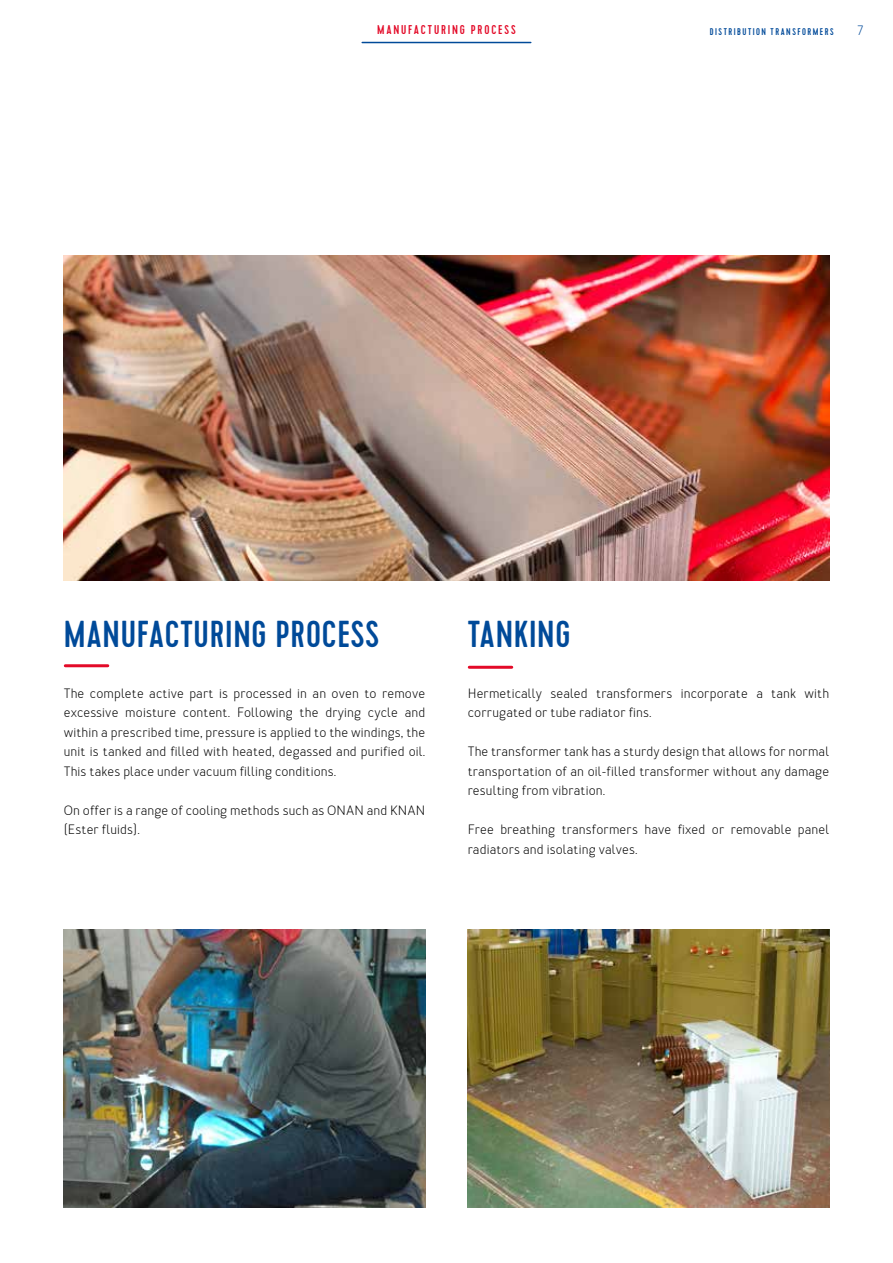
<style>
.page{position:relative;width:893px;height:1263px;background:#fff}
.page>*{position:absolute;margin:0;border:0;box-sizing:border-box;transform-origin:0 0}
.t1{font:500 37.5px "Cervo";letter-spacing:.02em;color:#004a99}
.t2{font:13.5px/19.5px "Merlo";letter-spacing:.01em;color:#000}
.t3{font:13.5px "Merlo";color:#004a99}
.t4{font:500 12.75px "Cervo";letter-spacing:.145em;color:#e30a28}
.t5{font:500 9.75px "Cervo";letter-spacing:.155em;color:#004a99}
</style>
<div class="page">
<hr style="left:362px;top:42px;width:169px;height:1px;background:#004a99">
<hr style="left:65px;top:664px;width:43px;height:3px;background:#e30a28">
<hr style="left:469px;top:666px;width:43px;height:3px;background:#e30a28">
<img style="left:64px;top:930px;width:361px;height:278px">
<img style="left:64px;top:255px;width:765px;height:325px">
<img style="left:468px;top:930px;width:361px;height:278px">
<p class="t4" style="left:377px;top:23px;width:140px">MANUFACTURING PROCESS</p>
<p class="t5" style="left:710px;top:26px;width:125px">DISTRIBUTION TRANSFORMERS</p>
<p class="t3" style="left:857px;top:23px;width:7px">7</p>
<h1 class="t1" style="left:64px;top:612px;width:317px">MANUFACTURING PROCESS</h1>
<h1 class="t1" style="left:468px;top:612px;width:104px">TANKING</h1>
<p class="t2" style="left:64px;top:683px;width:363px;text-align:justify">The complete active part is processed in an oven to remove excessive moisture content. Following the drying cycle and within a prescribed time, pressure is applied to the windings, the unit is tanked and filled with heated, degassed and purified oil.<br>This takes place under vacuum filling conditions.</p>
<p class="t2" style="left:64px;top:800px;width:363px">On offer is a range of cooling methods such as ONAN and KNAN (Ester fluids).</p>
<p class="t2" style="left:468px;top:683px;width:363px">Hermetically sealed transformers incorporate a tank with corrugated or tube radiator fins.</p>
<p class="t2" style="left:468px;top:742px;width:363px;text-align:justify">The transformer tank has a sturdy design that allows for normal transportation of an oil-filled transformer without any damage resulting from vibration.</p>
<p class="t2" style="left:468px;top:820px;width:363px">Free breathing transformers have fixed or removable panel radiators and isolating valves.</p>
</div>
